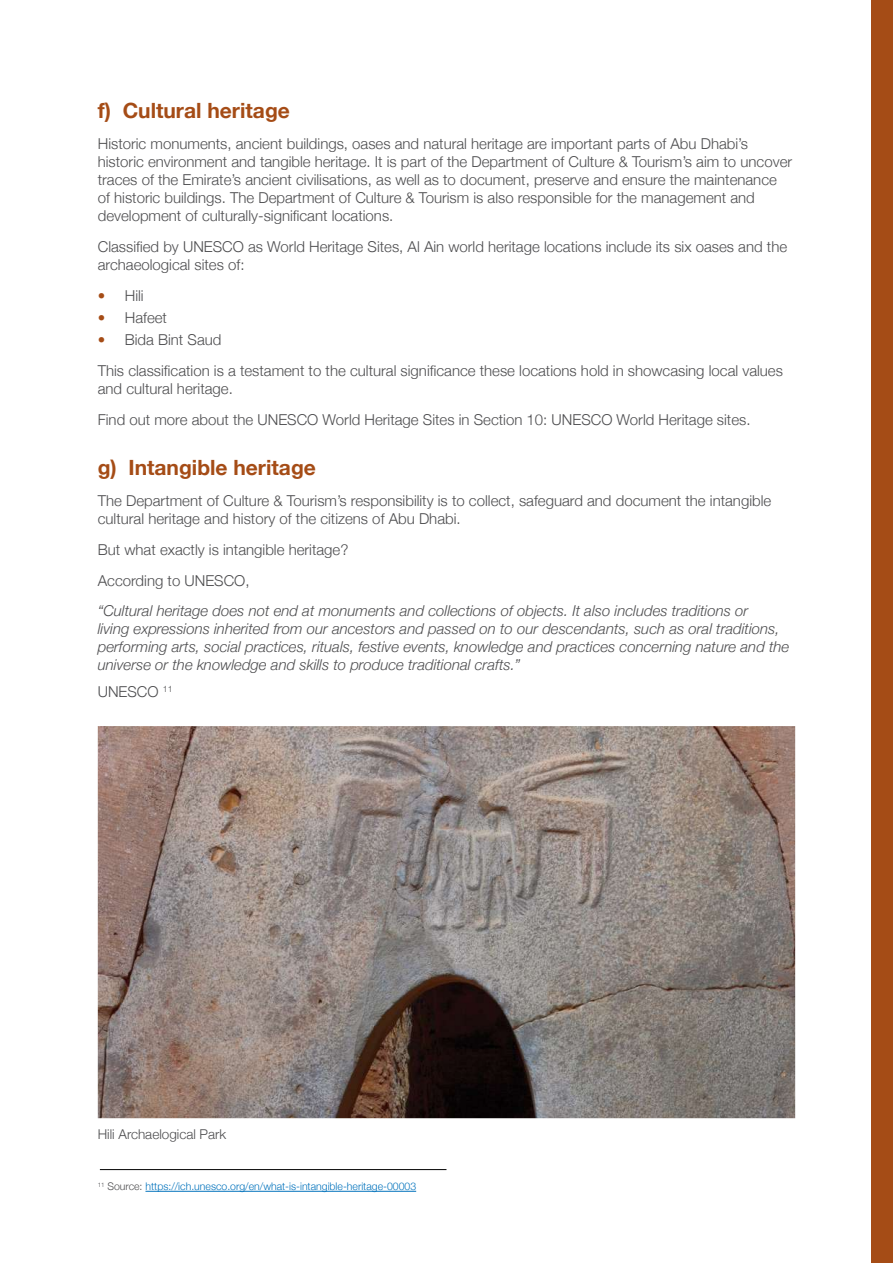
<style>
.page{position:relative;width:893px;height:1263px;background:#fff}
.page>*{position:absolute;margin:0;border:0;box-sizing:border-box;transform-origin:0 0}
.t1{font:700 21px "Helvetica Neue";color:#a54c16}
.t2{font:300 15px/18px "Helvetica Neue";color:#4d4d4f}
.t3{font:italic 300 15px/18px "Helvetica Neue";color:#4d4d4f}
.t4{font:300 13.5px "Helvetica Neue";color:#4d4d4f}
.t5{font:300 10.5px "Helvetica Neue";color:#0072bc}
.s1{color:#a54c16}
.s2{color:#4d4d4f}
</style>
<div class="page">
<div style="left:872px;top:0;width:21px;height:1263px;background:#a54c16"></div>
<hr style="left:145px;top:1191px;width:271px;height:1px;background:#0072bc">
<hr style="left:100px;top:1169px;width:346px;height:1px;background:#000">
<img style="left:98px;top:726px;width:697px;height:392px">
<h1 class="t1" style="left:98px;top:94px;width:194px">f) Cultural heritage</h1>
<p class="t2" style="left:98px;top:134px;width:696px">Historic monuments, ancient buildings, oases and natural heritage are important parts of Abu Dhabi’s historic environment and tangible heritage. It is part of the Department of Culture &amp; Tourism’s aim to uncover traces of the Emirate’s ancient civilisations, as well as to document, preserve and ensure the maintenance of historic buildings. The Department of Culture &amp; Tourism is also responsible for the management and development of culturally-significant locations.</p>
<p class="t2" style="left:98px;top:236px;width:691px">Classified by UNESCO as World Heritage Sites, Al Ain world heritage locations include its six oases and the archaeological sites of:</p>
<p class="t2" style="left:98px;top:285px;width:47px"><span class="s1">•</span> Hili</p>
<p class="t2" style="left:98px;top:307px;width:71px"><span class="s1">•</span> Hafeet</p>
<p class="t2" style="left:98px;top:323px;width:687px;line-height:30.8px"><span class="s1">•</span> Bida Bint Saud<br>This classification is a testament to the cultural significance these locations hold in showcasing local values</p>
<p class="t2" style="left:98px;top:372px;width:654px;line-height:30.8px">and cultural heritage.<br>Find out more about the UNESCO World Heritage Sites in Section 10: UNESCO World Heritage sites.</p>
<h1 class="t1" style="left:98px;top:451px;width:220px">g) Intangible heritage</h1>
<p class="t2" style="left:98px;top:491px;width:675px">The Department of Culture &amp; Tourism’s responsibility is to collect, safeguard and document the intangible cultural heritage and history of the citizens of Abu Dhabi.</p>
<p class="t2" style="left:98px;top:533px;width:252px;line-height:30.8px">But what exactly is intangible heritage?<br>According to UNESCO,</p>
<p class="t3" style="left:98px;top:601px;width:693px">“Cultural heritage does not end at monuments and collections of objects. It also includes traditions or<br>living expressions inherited from our ancestors and passed on to our descendants, such as oral traditions, performing arts, social practices, rituals, festive events, knowledge and practices concerning nature and the universe or the knowledge and skills to produce traditional crafts.”</p>
<p class="t2" style="left:98px;top:681px;width:76px">UNESCO <sup>11</sup></p>
<p class="t4" style="left:98px;top:1124px;width:130px">Hili Archaelogical Park</p>
<p class="t5" style="left:98px;top:1178px;width:320px"><sup>11</sup> <span class="s2">Source:</span> https://ich.unesco.org/en/what-is-intangible-heritage-00003</p>
</div>
